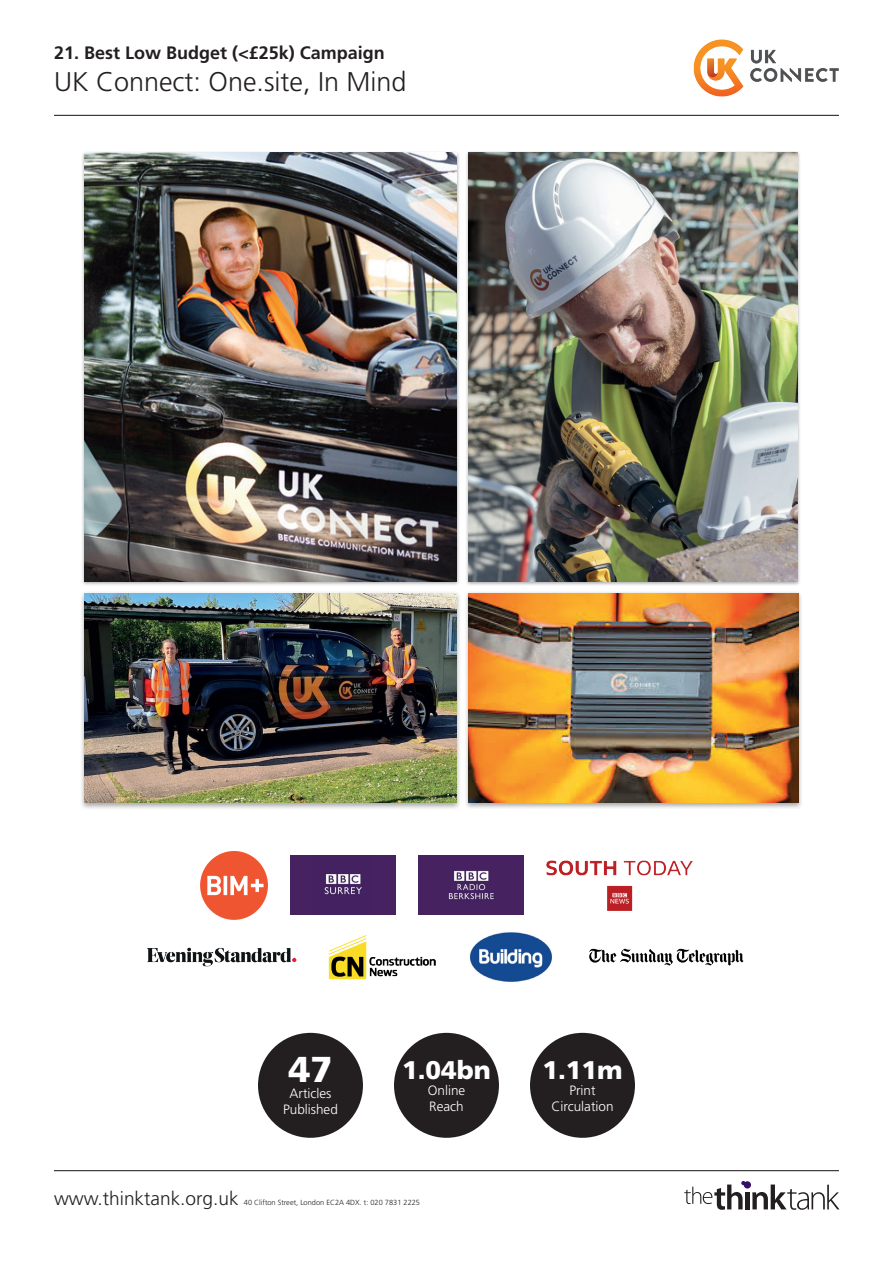
<style>
.page{position:relative;width:893px;height:1263px;background:#fff}
.page>*{position:absolute;margin:0;border:0;box-sizing:border-box;transform-origin:0 0}
.t1{font:900 36px "Frutiger";color:#fff}
.t2{font:300 27px "Frutiger";color:#231f20}
.t3{font:900 25.5px "Frutiger";color:#fff}
.t4{font:300 19.05px "Frutiger";color:#231f20}
.t5{font:700 18px "Frutiger";color:#231f20}
.t6{font:300 13.5px/16.2px "Frutiger";color:#fff;text-align:center}
.t7{font:300 7.35px "Frutiger";color:#231f20}
</style>
<div class="page">
<svg style="left:684px;top:1181px;width:155px;height:29px"></svg>
<hr style="left:54px;top:1170px;width:785px;height:1px;background:#231f20">
<hr style="left:54px;top:115px;width:785px;height:1px;background:#231f20">
<div style="left:80px;top:591px;width:382px;height:219px;background:#231f20;opacity:.4"></div>
<img style="left:84px;top:593px;width:373px;height:210px">
<div style="left:464px;top:590px;width:339px;height:219px;background:#231f20;opacity:.4"></div>
<img style="left:468px;top:593px;width:330px;height:210px">
<div style="left:81px;top:151px;width:379px;height:436px;background:#231f20;opacity:.4"></div>
<img style="left:84px;top:152px;width:373px;height:429px">
<div style="left:465px;top:151px;width:336px;height:435px;background:#231f20;opacity:.4"></div>
<img style="left:468px;top:152px;width:329px;height:429px">
<img style="left:418px;top:856px;width:105px;height:59px">
<img style="left:546px;top:860px;width:147px;height:51px">
<img style="left:290px;top:856px;width:105px;height:59px">
<img style="left:200px;top:852px;width:68px;height:67px">
<img style="left:470px;top:932px;width:82px;height:50px">
<img style="left:328px;top:935px;width:108px;height:45px">
<img style="left:146px;top:947px;width:150px;height:20px">
<img style="left:589px;top:948px;width:155px;height:18px">
<img style="left:693px;top:39px;width:146px;height:58px">
<div style="left:258px;top:1033px;width:105px;height:105px;background:#231f20;border-radius:50%"></div>
<div style="left:394px;top:1033px;width:105px;height:105px;background:#231f20;border-radius:50%"></div>
<div style="left:530px;top:1033px;width:105px;height:105px;background:#231f20;border-radius:50%"></div>
<h3 class="t5" style="left:54px;top:42px;width:332px">21. Best Low Budget (&lt;£25k) Campaign</h3>
<h2 class="t2" style="left:54px;top:67px;width:354px">UK Connect: One.site, In Mind</h2>
<h1 class="t1" style="left:288px;top:1047px;width:46px">47</h1>
<p class="t6" style="left:283px;top:1085px;width:56px">Articles<br>Published</p>
<h3 class="t3" style="left:402px;top:1054px;width:90px">1.04bn</h3>
<p class="t6" style="left:428px;top:1082px;width:39px;text-align:left">Online<br>Reach</p>
<h3 class="t4" style="left:54px;top:1187px;width:186px">www.thinktank.org.uk</h3>
<p class="t7" style="left:244px;top:1198px;width:178px">40 Clifton Street, London EC2A 4DX. t: 020 7831 2225</p>
<h3 class="t3" style="left:542px;top:1054px;width:82px">1.11m</h3>
<p class="t6" style="left:551px;top:1082px;width:64px">Print<br>Circulation</p>
</div>
